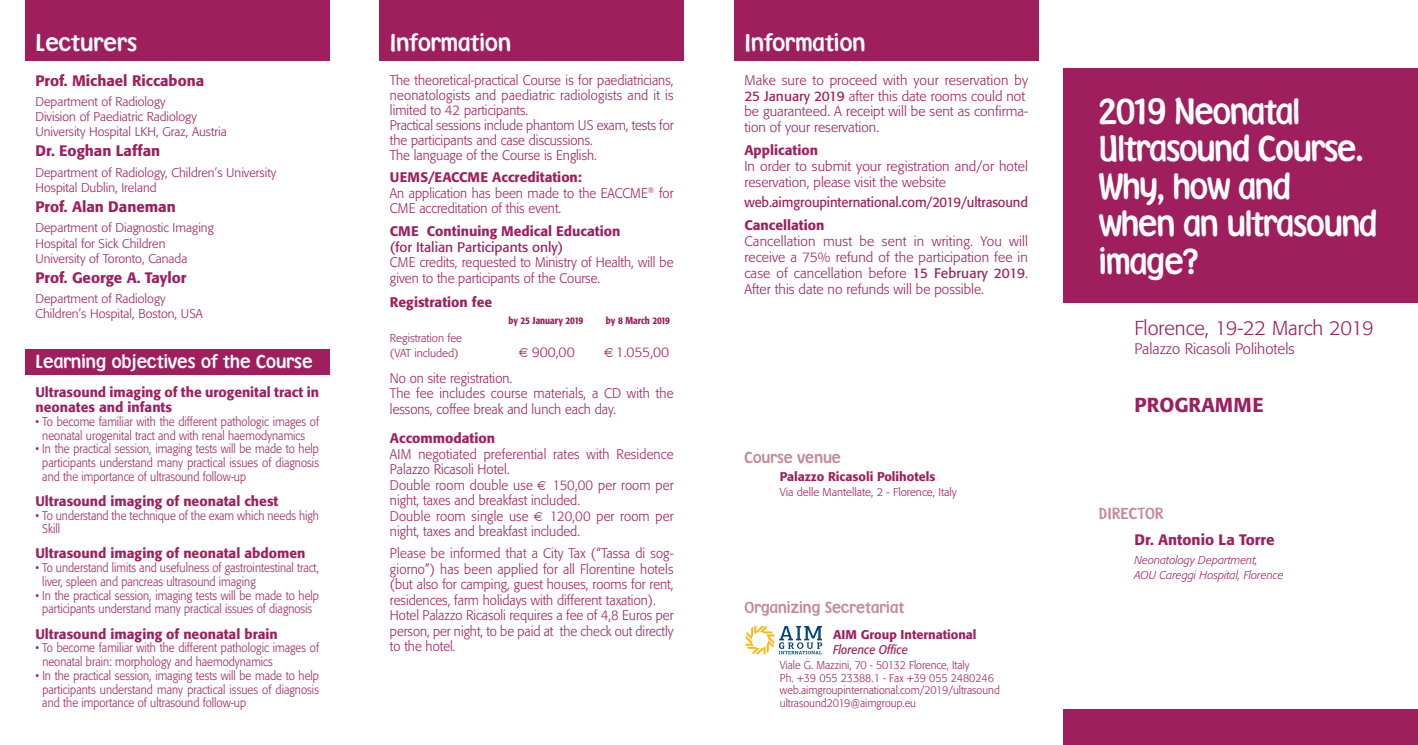
<style>
.page{position:relative;width:1418px;height:745px;background:#fff}
.page>*{position:absolute;margin:0;border:0;box-sizing:border-box;transform-origin:0 0}
.t1{font:33.75px/37.5px "Pooh";letter-spacing:-.03em;color:#fff;scale:.95 1}
.t2{font:22.5px "Pooh";color:#fff}
.t3{font:300 20px "Formata";color:#9e1e5e}
.t4{font:500 20px "Formata";letter-spacing:.01em;color:#9e1e5e}
.t5{font:17.5px "Pooh";color:#fff}
.t6{font:500 15px "Formata";color:#9e1e5e}
.t7{font:15px "Pooh";color:#c5879c}
.t8{font:300 15px "Formata";color:#9e1e5e}
.t9{font:300 13.75px/15.5px "Formata";color:#9e1e5e;scale:.95 1}
.t10{font:300 13.75px/15.9px "Formata";color:#9e1e5e}
.t11{font:500 13.75px/15px "Formata";color:#9e1e5e}
.t12{font:13.75px "Formata";letter-spacing:-.01em;color:#9e1e5e;scale:.95 1}
.t13{font:13.75px "Formata";letter-spacing:-.01em;color:#9e1e5e}
.t14{font:300 12.5px/13.8px "Formata";color:#9e1e5e;scale:.9 1}
.t15{font:300 12.5px/15px "Formata";color:#9e1e5e}
.t16{font:500 12.5px "Formata";color:#9e1e5e}
.t17{font:italic 12.5px "Formata";color:#9e1e5e;scale:.9 1}
.t18{font:300 11.25px/12.5px "Formata";color:#9e1e5e;scale:.95 1}
.t19{font:300 11.25px/15px "Formata";color:#9e1e5e}
.t20{font:italic 300 11.25px/15px "Formata";color:#9e1e5e}
.t21{font:500 condensed 10px "Formata";color:#9e1e5e}
.s1{font-weight:500}
.s2{font-weight:400}
</style>
<div class="page">
<div style="left:25px;top:0;width:305px;height:61px;background:#9e1e5e"></div>
<div style="left:25px;top:349px;width:305px;height:25px;background:#9e1e5e"></div>
<div style="left:379px;top:0;width:305px;height:61px;background:#9e1e5e"></div>
<div style="left:1063px;top:68px;width:354px;height:234px;background:#9e1e5e"></div>
<div style="left:1063px;top:709px;width:354px;height:35px;background:#9e1e5e"></div>
<div style="left:733px;top:0;width:305px;height:61px;background:#9e1e5e"></div>
<svg style="left:745px;top:626px;width:77px;height:28px"></svg>
<h2 class="t2" style="left:35px;top:28px;width:103px">Lecturers</h2>
<h2 class="t2" style="left:390px;top:28px;width:123px">Information</h2>
<h2 class="t2" style="left:744px;top:28px;width:123px">Information</h2>
<p class="t6" style="left:35px;top:74px;width:170px">Prof. Michael Riccabona</p>
<p class="t15" style="left:35px;top:95px;width:193px">Department of Radiology<br>Division of Paediatric Radiology<br>University Hospital LKH, Graz, Austria</p>
<p class="t6" style="left:35px;top:145px;width:126px">Dr. Eoghan Laffan</p>
<p class="t15" style="left:35px;top:166px;width:242px">Department of Radiology, Children’s University<br>Hospital Dublin, Ireland</p>
<p class="t6" style="left:35px;top:200px;width:142px">Prof. Alan Daneman</p>
<p class="t15" style="left:35px;top:221px;width:180px">Department of Diagnostic Imaging<br>Hospital for Sick Children<br>University of Toronto, Canada</p>
<p class="t6" style="left:35px;top:271px;width:152px">Prof. George A. Taylor</p>
<p class="t15" style="left:35px;top:292px;width:169px">Department of Radiology<br>Children’s Hospital, Boston, USA</p>
<p class="t5" style="left:35px;top:349px;width:279px">Learning objectives of the Course</p>
<p class="t11" style="left:35px;top:385px;width:285px">Ultrasound imaging of the urogenital tract in neonates and infants</p>
<p class="t14" style="left:35px;top:415px;width:316px;text-align:center">• To become familiar with the different pathologic images of neonatal urogenital tract and with renal haemodynamics</p>
<p class="t14" style="left:42px;top:442px;width:309px;text-align:justify;text-indent:-7px">• In the practical session, imaging tests will be made to help participants understand many practical issues of diagnosis and the importance of ultrasound follow-up</p>
<p class="t11" style="left:35px;top:494px;width:244px">Ultrasound imaging of neonatal chest</p>
<p class="t14" style="left:42px;top:509px;width:309px;text-indent:-7px">• To understand the technique of the exam which needs high<br>Skill</p>
<p class="t11" style="left:35px;top:547px;width:271px">Ultrasound imaging of neonatal abdomen</p>
<p class="t14" style="left:42px;top:561px;width:309px;text-indent:-7px">• To understand limits and usefulness of gastrointestinal tract, liver, spleen and pancreas ultrasound imaging</p>
<p class="t14" style="left:35px;top:589px;width:316px;text-align:center">• In the practical session, imaging tests will be made to help participants understand many practical issues of diagnosis</p>
<p class="t11" style="left:35px;top:627px;width:244px">Ultrasound imaging of neonatal brain</p>
<p class="t14" style="left:42px;top:641px;width:309px;text-indent:-7px">• To become familiar with the different pathologic images of neonatal brain: morphology and haemodynamics</p>
<p class="t14" style="left:42px;top:669px;width:309px;text-align:justify;text-indent:-7px">• In the practical session, imaging tests will be made to help participants understand many practical issues of diagnosis and the importance of ultrasound follow-up</p>
<p class="t9" style="left:390px;top:73px;width:300px;line-height:15px">The theoretical-practical Course is for paediatricians, neonatologists and paediatric radiologists and it is limited to 42 participants.<br>Practical sessions include phantom US exam, tests for the participants and case discussions.<br>The language of the Course is English.</p>
<p class="t9" style="left:390px;top:171px;width:300px"><span class="s1">UEMS/EACCME Accreditation:<br></span>An application has been made to the EACCME<sup>®</sup> for<br>CME accreditation of this event.</p>
<p class="t11" style="left:390px;top:225px;width:232px">CME Continuing Medical Education</p>
<p class="t13" style="left:390px;top:241px;width:175px">(for Italian Participants only)</p>
<p class="t9" style="left:390px;top:255px;width:300px">CME credits, requested to Ministry of Health, will be given to the participants of the Course.</p>
<p class="t11" style="left:390px;top:295px;width:104px">Registration fee</p>
<p class="t21" style="left:508px;top:316px;width:76px">by 25 January 2019</p>
<p class="t21" style="left:606px;top:316px;width:66px">by 8 March 2019</p>
<p class="t19" style="left:390px;top:331px;width:74px">Registration fee (VAT included)</p>
<p class="t10" style="left:531px;top:344px;width:44px">900,00</p>
<p class="t10" style="left:615px;top:344px;width:55px">1.055,00</p>
<p class="t9" style="left:390px;top:371px;width:300px">No on site registration.<br>The fee includes course materials, a CD with the lessons, coffee break and lunch each day.</p>
<p class="t11" style="left:390px;top:432px;width:107px">Accommodation</p>
<p class="t9" style="left:390px;top:447px;width:300px">AIM negotiated preferential rates with Residence<br>Palazzo Ricasoli Hotel.<br>Double room double use</p>
<p class="t9" style="left:390px;top:478px;width:300px;text-indent:162px">150,00 per room per night, taxes and breakfast included.<br>Double room single use</p>
<p class="t9" style="left:390px;top:509px;width:300px;text-indent:160px">120,00 per room per night, taxes and breakfast included.</p>
<p class="t9" style="left:390px;top:546px;width:300px">Please be informed that a City Tax (“Tassa di sog&shy;giorno”) has been applied for all Florentine hotels (but also for camping, guest houses, rooms for rent, residences, farm holidays with different taxation).<br>Hotel Palazzo Ricasoli requires a fee of 4,8 Euros per person, per night, to be paid at the check out directly to the hotel.</p>
<p class="t10" style="left:744px;top:73px;width:285px">Make sure to proceed with your reservation by <span class="s2">25 January 2019</span> after this date rooms could not be guaranteed. A receipt will be sent as confirma&shy;tion of your reservation.</p>
<p class="t11" style="left:744px;top:144px;width:75px">Application</p>
<p class="t10" style="left:744px;top:159px;width:285px">In order to submit your registration and/or hotel reservation, please visit the website</p>
<p class="t12" style="left:744px;top:196px;width:300px">web.aimgroupinternational.com/2019/ultrasound</p>
<p class="t11" style="left:744px;top:219px;width:81px">Cancellation</p>
<p class="t10" style="left:744px;top:234px;width:285px;text-align:justify">Cancellation must be sent in writing. You will receive a 75% refund of the participation fee in case of cancellation before <span class="s2">15 February 2019</span>.<br>After this date no refunds will be possible.</p>
<p class="t7" style="left:744px;top:446px;width:98px">Course venue</p>
<p class="t16" style="left:780px;top:471px;width:157px">Palazzo Ricasoli Polihotels</p>
<p class="t19" style="left:780px;top:485px;width:178px">Via delle Mantellate, 2 - Florence, Italy</p>
<p class="t7" style="left:744px;top:597px;width:161px">Organizing Secretariat</p>
<p class="t16" style="left:833px;top:629px;width:145px">AIM Group International</p>
<p class="t17" style="left:833px;top:644px;width:85px">Florence Office</p>
<p class="t18" style="left:780px;top:659px;width:233px">Viale G. Mazzini, 70 - 50132 Florence, Italy<br>Ph. +39 055 23388.1 - Fax +39 055 2480246 web.aimgroupinternational.com/2019/ultrasound ultrasound2019@aimgroup.eu</p>
<h1 class="t1" style="left:1098px;top:91px;width:294px">2019 Neonatal<br>Ultrasound Course.<br>Why, how and<br>when an ultrasound image?</h1>
<h3 class="t3" style="left:1134px;top:319px;width:241px">Florence, 19-22 March 2019</h3>
<p class="t8" style="left:1134px;top:342px;width:162px">Palazzo Ricasoli Polihotels</p>
<h3 class="t4" style="left:1134px;top:396px;width:131px">PROGRAMME</h3>
<p class="t7" style="left:1098px;top:503px;width:66px">DIRECTOR</p>
<p class="t6" style="left:1134px;top:533px;width:142px">Dr. Antonio La Torre</p>
<p class="t20" style="left:1134px;top:552px;width:151px">Neonatology Department,<br>AOU Careggi Hospital, Florence</p>
</div>
